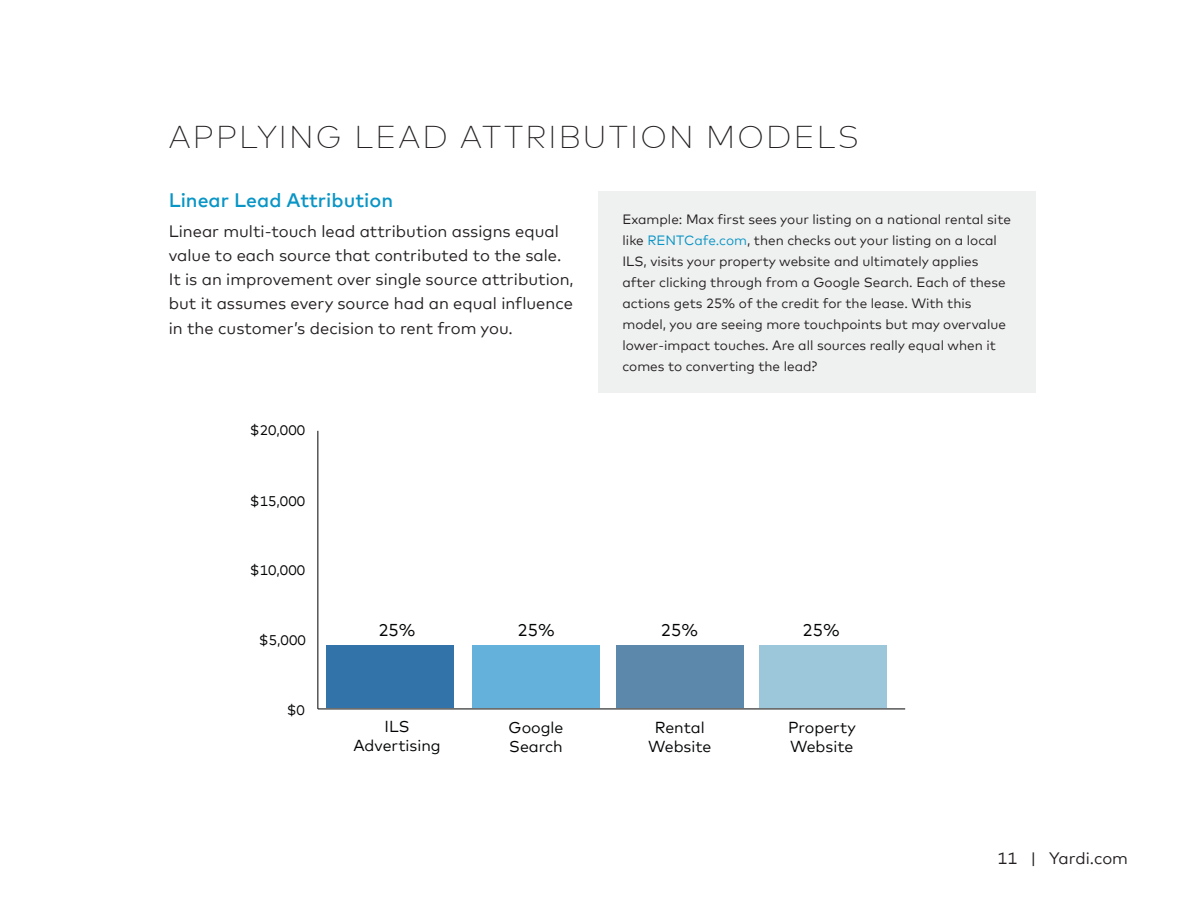
<style>
.page{position:relative;width:1188px;height:918px;background:#fff}
.page>*{position:absolute;margin:0;border:0;box-sizing:border-box;transform-origin:0 0}
.t1{font:200 31.5px "Mark Offc Pro";letter-spacing:.07em;color:#231f20}
.t2{font:500 19.5px "Mark Offc Pro";color:#0995c5}
.t3{font:17.1px "Mark Offc Pro";color:#020304}
.t4{font:16.5px/24px "Mark Offc Pro";color:#231f20}
.t5{font:15.9px/19px "Mark Offc Pro";color:#020304;text-align:center}
.t6{font:13.95px "Mark Offc Pro";color:#020304}
.t7{font:13.5px/21px "Mark Offc Pro";color:#231f20}
.s1{color:#0995c5}
</style>
<div class="page">
<div style="left:598px;top:191px;width:438px;height:202px;background:#eff0f0"></div>
<hr style="left:318px;top:431px;width:1px;height:278px;background:#020304">
<hr style="left:318px;top:709px;width:587px;height:1px;background:#020304">
<div style="left:759px;top:645px;width:128px;height:63px;background:#9cc7db"></div>
<div style="left:616px;top:645px;width:128px;height:63px;background:#5c88ab"></div>
<div style="left:472px;top:645px;width:128px;height:63px;background:#64b2dc"></div>
<div style="left:326px;top:645px;width:127px;height:63px;background:#3273a9"></div>
<h1 class="t1" style="left:169px;top:114px;width:692px">APPLYING LEAD ATTRIBUTION MODELS</h1>
<h2 class="t2" style="left:169px;top:185px;width:226px">Linear Lead Attribution</h2>
<p class="t4" style="left:169px;top:218px;width:406px">Linear multi-touch lead attribution assigns equal value to each source that contributed to the sale.<br>It is an improvement over single source attribution, but it assumes every source had an equal influence in the customer’s decision to rent from you.</p>
<p class="t7" style="left:622px;top:208px;width:390px">Example: Max first sees your listing on a national rental site like <span class="s1">RENTCafe.com</span>, then checks out your listing on a local ILS, visits your property website and ultimately applies after clicking through from a Google Search. Each of these actions gets 25% of the credit for the lease. With this model, you are seeing more touchpoints but may overvalue lower-impact touches. Are all sources really equal when it comes to converting the lead?</p>
<p class="t6" style="left:250px;top:420px;width:57px">$20,000</p>
<p class="t6" style="left:250px;top:490px;width:57px">$15,000</p>
<p class="t6" style="left:250px;top:560px;width:57px">$10,000</p>
<p class="t6" style="left:259px;top:630px;width:48px">$5,000</p>
<p class="t6" style="left:287px;top:699px;width:20px">$0</p>
<p class="t3" style="left:378px;top:617px;width:39px">25%</p>
<p class="t3" style="left:518px;top:617px;width:39px">25%</p>
<p class="t3" style="left:661px;top:617px;width:39px">25%</p>
<p class="t3" style="left:803px;top:617px;width:39px">25%</p>
<p class="t5" style="left:353px;top:716px;width:89px">ILS<br>Advertising</p>
<p class="t5" style="left:788px;top:717px;width:69px;text-align:left">Property<br>Website</p>
<p class="t5" style="left:509px;top:716px;width:56px;text-align:left">Google<br>Search</p>
<p class="t5" style="left:648px;top:716px;width:65px">Rental<br>Website</p>
<p class="t4" style="left:998px;top:845px;width:132px">11 | Yardi.com</p>
</div>
